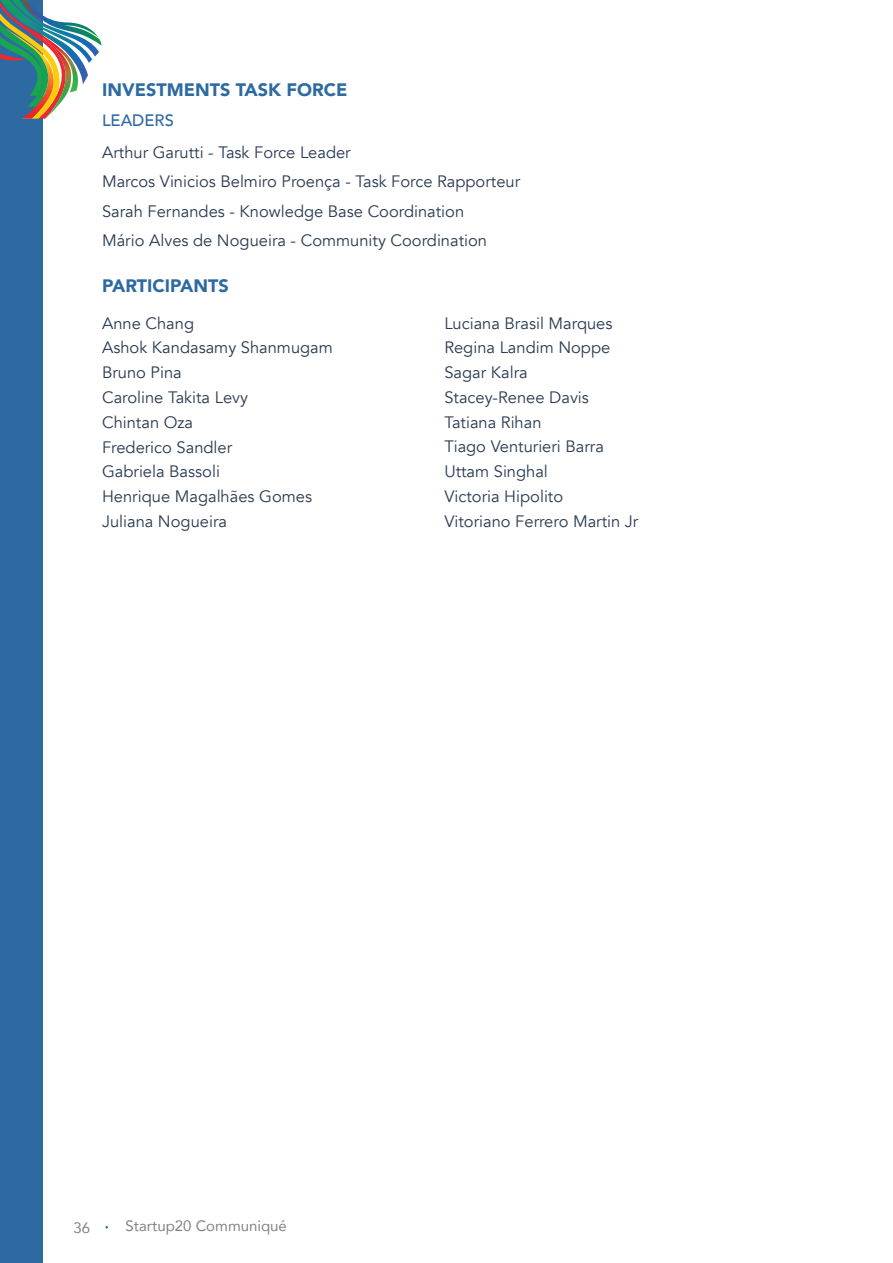
<style>
.page{position:relative;width:893px;height:1263px;background:#fff}
.page>*{position:absolute;margin:0;border:0;box-sizing:border-box;transform-origin:0 0}
.t1{font:900 18px "Avenir";color:#2e6aa2}
.t2{font:16.5px/24.8px "Avenir";color:#2a3b51}
.t3{font:500 16.5px "Avenir";color:#2e6aa2}
.t4{font:15px "Avenir";color:#808285}
</style>
<div class="page">
<div style="left:0;top:0;width:43px;height:1263px;background:#2e6aa2"></div>
<img style="left:80px;top:46px;width:12px;height:39px">
<img style="left:77px;top:46px;width:3px;height:42px">
<img style="left:0;top:0;width:77px;height:119px">
<img style="left:27px;top:0;width:74px;height:46px">
<p class="t1" style="left:102px;top:74px;width:247px">INVESTMENTS TASK FORCE</p>
<p class="t3" style="left:102px;top:106px;width:73px">LEADERS</p>
<p class="t2" style="left:102px;top:138px;width:420px;line-height:29.2px">Arthur Garutti - Task Force Leader<br>Marcos Vinicios Belmiro Proença - Task Force Rapporteur Sarah Fernandes - Knowledge Base Coordination<br>Mário Alves de Nogueira - Community Coordination</p>
<p class="t1" style="left:102px;top:270px;width:128px">PARTICIPANTS</p>
<p class="t2" style="left:102px;top:311px;width:232px">Anne Chang<br>Ashok Kandasamy Shanmugam<br>Bruno Pina<br>Caroline Takita Levy<br>Chintan Oza<br>Frederico Sandler<br>Gabriela Bassoli<br>Henrique Magalhães Gomes<br>Juliana Nogueira</p>
<p class="t2" style="left:444px;top:311px;width:196px">Luciana Brasil Marques<br>Regina Landim Noppe<br>Sagar Kalra<br>Stacey-Renee Davis<br>Tatiana Rihan<br>Tiago Venturieri Barra<br>Uttam Singhal<br>Victoria Hipolito<br>Vitoriano Ferrero Martin Jr</p>
<p class="t4" style="left:73px;top:1216px;width:18px">36</p>
<p class="t4" style="left:125px;top:1214px;width:163px">Startup20 Communiqué</p>
</div>
